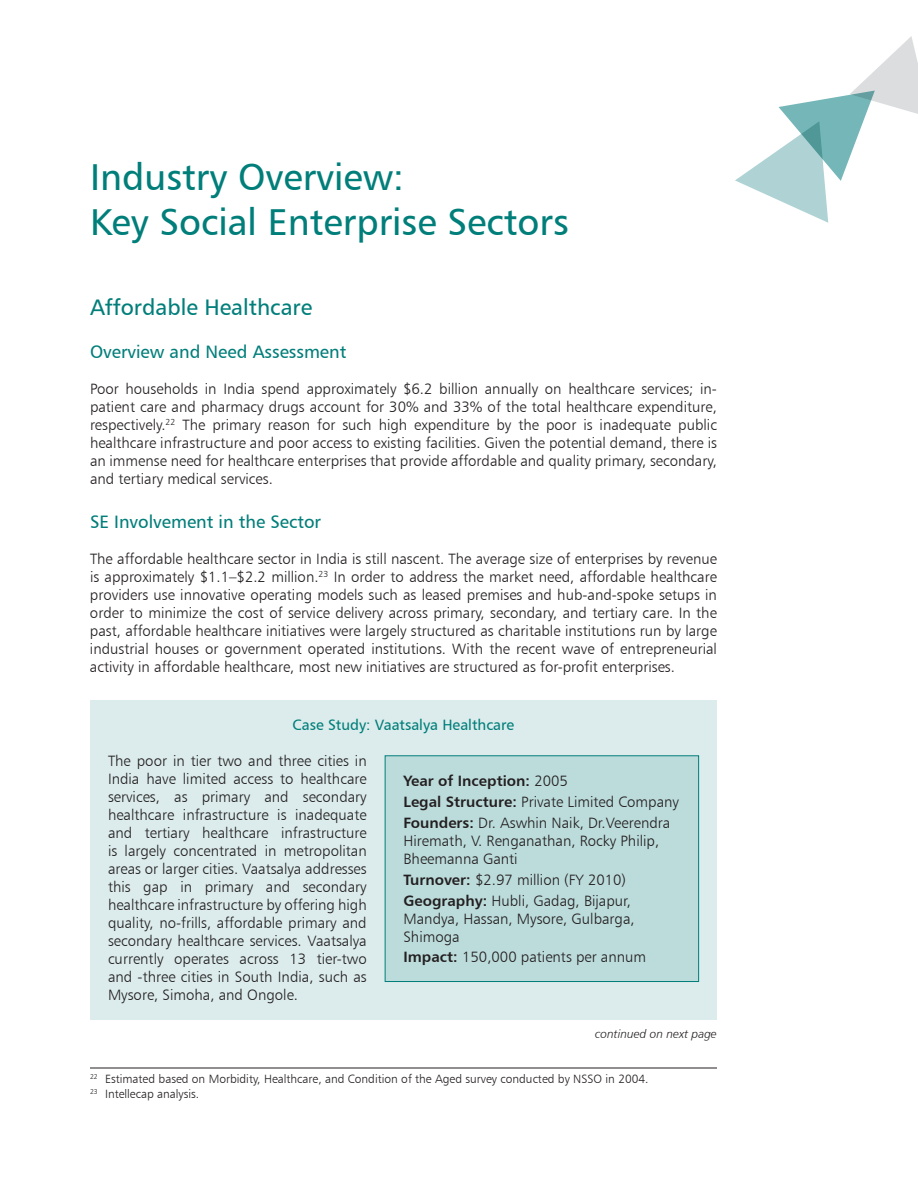
<style>
.page{position:relative;width:918px;height:1188px;background:#fff}
.page>*{position:absolute;margin:0;border:0;box-sizing:border-box;transform-origin:0 0}
.t1{font:37.5px/45px "Humanist 777 BT Roman B";color:#007e7a}
.t2{font:22.5px "Humanist 777 BT Roman B";color:#007e7a}
.t3{font:18px "Humanist 777 BT Roman B";color:#007e7a}
.t4{font:15px/18px "Humanist 777 BT Light B";color:#231f20}
.t5{font:15px "Humanist 777 BT Roman B";color:#007e7a}
.t6{font:15px "Humanist 777 BT Bold B";color:#231f20}
.t7{font:12px/15px "Humanist 777 BT Light B";color:#231f20}
.t8{font:12px "Humanist 777 BT Light Italic B";color:#231f20}
.s1{font-family:"Humanist 777 BT Light B"}
.s2{font-family:"Humanist 777 BT Bold B"}
</style>
<div class="page">
<svg style="left:735px;top:36px;width:183px;height:187px"></svg>
<hr style="left:90px;top:1068px;width:627px;height:1px;background:#231f20">
<div style="left:90px;top:700px;width:627px;height:320px;background:#dcecec"></div>
<div style="left:385px;top:756px;width:314px;height:226px;background:#bcdbdb"></div>
<div style="left:385px;top:755px;width:314px;height:227px;border:1px solid #007e7a"></div>
<h1 class="t1" style="left:90px;top:154px;width:480px">Industry Overview:<br>Key Social Enterprise Sectors</h1>
<h2 class="t2" style="left:90px;top:293px;width:224px">Affordable Healthcare</h2>
<p class="t3" style="left:90px;top:341px;width:258px">Overview and Need Assessment</p>
<p class="t4" style="left:90px;top:380px;width:629px;text-align:justify">Poor households in India spend approximately $6.2 billion annually on healthcare services; in&shy;patient care and pharmacy drugs account for 30% and 33% of the total healthcare expenditure, respectively.<sup>22</sup> The primary reason for such high expenditure by the poor is inadequate public healthcare infrastructure and poor access to existing facilities. Given the potential demand, there is an immense need for healthcare enterprises that provide affordable and quality primary, secondary, and tertiary medical services.</p>
<p class="t3" style="left:90px;top:511px;width:233px">SE Involvement in the Sector</p>
<p class="t4" style="left:90px;top:550px;width:629px;text-align:justify">The affordable healthcare sector in India is still nascent. The average size of enterprises by revenue is approximately $1.1–$2.2 million.<sup>23</sup> In order to address the market need, affordable healthcare providers use innovative operating models such as leased premises and hub-and-spoke setups in order to minimize the cost of service delivery across primary, secondary, and tertiary care. In the past, affordable healthcare initiatives were largely structured as charitable institutions run by large industrial houses or government operated institutions. With the recent wave of entrepreneurial activity in affordable healthcare, most new initiatives are structured as for-profit enterprises.</p>
<p class="t5" style="left:293px;top:715px;width:223px">Case Study: Vaatsalya Healthcare</p>
<p class="t4" style="left:108px;top:751px;width:260px;text-align:justify">The poor in tier two and three cities in India have limited access to healthcare services, as primary and secondary healthcare infrastructure is inadequate and tertiary healthcare infrastructure is largely concentrated in metropolitan areas or larger cities. Vaatsalya addresses this gap in primary and secondary healthcare infrastructure by offering high quality, no-frills, affordable primary and secondary healthcare services. Vaatsalya currently operates across 13 tier-two and -three cities in South India, such as Mysore, Simoha, and Ongole.</p>
<p class="t6" style="left:404px;top:771px;width:166px">Year of Inception: <span class="s1">2005</span></p>
<p class="t4" style="left:404px;top:791px;width:277px;line-height:21px"><span class="s2">Legal Structure:</span> Private Limited Company<br><span class="s2">Founders:</span> Dr. Aswhin Naik, Dr.Veerendra</p>
<p class="t4" style="left:404px;top:831px;width:257px">Hiremath, V. Renganathan, Rocky Philip,<br>Bheemanna Ganti</p>
<p class="t4" style="left:404px;top:869px;width:229px;line-height:21px"><span class="s2">Turnover:</span> $2.97 million (FY 2010)<br><span class="s2">Geography:</span> Hubli, Gadag, Bijapur,</p>
<p class="t4" style="left:404px;top:909px;width:233px">Mandya, Hassan, Mysore, Gulbarga,<br>Shimoga</p>
<p class="t4" style="left:404px;top:947px;width:244px"><span class="s2">Impact:</span> 150,000 patients per annum</p>
<p class="t8" style="left:595px;top:1027px;width:123px">continued on next page</p>
<p class="t7" style="left:90px;top:1071px;width:560px"><sup>22</sup> Estimated based on Morbidity, Healthcare, and Condition of the Aged survey conducted by NSSO in 2004.<br><sup>23</sup> Intellecap analysis.</p>
</div>
